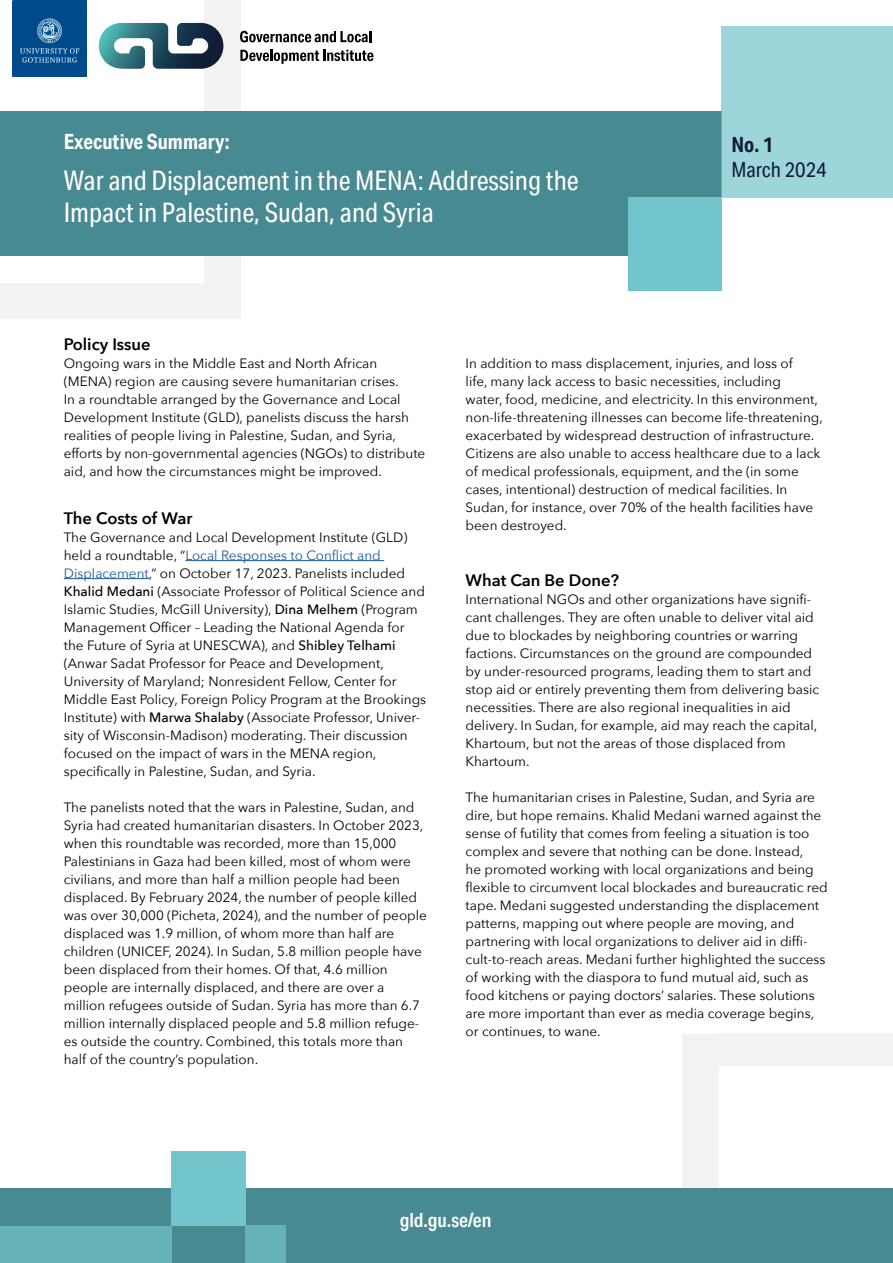
<style>
.page{position:relative;width:893px;height:1263px;background:#fff}
.page>*{position:absolute;margin:0;border:0;box-sizing:border-box;transform-origin:0 0}
.t1{font:27px/32.4px "Aktiv Grotesk Cd";color:#fff}
.t2{font:700 21px "Aktiv Grotesk Cd";color:#fff}
.t3{font:21px "Aktiv Grotesk Cd";color:#151b38}
.t4{font:700 21px "Aktiv Grotesk Cd";color:#151b38}
.t5{font:600 19.5px "Aktiv Grotesk Cd";color:#fff}
.t6{font:600 16.5px "Avenir Next";color:#000}
.t7{font:13.5px/18px "Avenir Next";color:#000}
.s1{color:#1b5899}
.s2{font-weight:500}
</style>
<div class="page">
<div style="left:204px;top:0;width:37px;height:318px;background:#f3f2f1"></div>
<div style="left:0;top:283px;width:204px;height:35px;background:#f3f2f1"></div>
<div style="left:0;top:111px;width:721px;height:144px;background:#488a92"></div>
<div style="left:721px;top:26px;width:172px;height:171px;background:#9cd6da"></div>
<div style="left:628px;top:197px;width:93px;height:94px;background:#72c5cb"></div>
<div style="left:682px;top:1034px;width:37px;height:229px;background:#f3f2f1"></div>
<div style="left:719px;top:1034px;width:174px;height:32px;background:#f3f2f1"></div>
<div style="left:0;top:1188px;width:893px;height:75px;background:#488a92"></div>
<div style="left:0;top:1226px;width:171px;height:37px;background:#65b3b9"></div>
<div style="left:171px;top:1151px;width:75px;height:75px;background:#72c5cb"></div>
<div style="left:246px;top:1226px;width:40px;height:37px;background:#65b3b9"></div>
<svg style="left:99px;top:23px;width:124px;height:46px"></svg>
<svg style="left:240px;top:31px;width:131px;height:11px"></svg>
<svg style="left:240px;top:50px;width:133px;height:14px"></svg>
<img style="left:12px;top:0;width:75px;height:77px">
<hr style="left:185px;top:560px;width:199px;height:1px;background:#1b5899">
<hr style="left:64px;top:578px;width:85px;height:1px;background:#1b5899">
<h2 class="t2" style="left:64px;top:129px;width:167px">Executive Summary:</h2>
<h1 class="t1" style="left:64px;top:164px;width:516px">War and Displacement in the MENA: Addressing the<br>Impact in Palestine, Sudan, and Syria</h1>
<h2 class="t4" style="left:731px;top:131px;width:43px">No. 1</h2>
<h2 class="t3" style="left:731px;top:157px;width:97px">March 2024</h2>
<p class="t6" style="left:64px;top:330px;width:88px">Policy Issue</p>
<p class="t7" style="left:64px;top:354px;width:363px">Ongoing wars in the Middle East and North African (MENA) region are causing severe humanitarian crises.<br>In a roundtable arranged by the Governance and Local Development Institute (GLD), panelists discuss the harsh realities of people living in Palestine, Sudan, and Syria, efforts by non-governmental agencies (NGOs) to distribute aid, and how the circumstances might be improved.</p>
<p class="t6" style="left:64px;top:504px;width:130px">The Costs of War</p>
<p class="t7" style="left:64px;top:527px;width:364px">The Governance and Local Development Institute (GLD) held a roundtable, “<span class="s1">Local Responses to Conflict and Displacement</span>,” on October 17, 2023. Panelists included <span class="s2">Khalid Medani</span> (Associate Professor of Political Science and Islamic Studies, McGill University), <span class="s2">Dina Melhem</span> (Program Management Officer – Leading the National Agenda for the Future of Syria at UNESCWA), and <span class="s2">Shibley Telhami </span>(Anwar Sadat Professor for Peace and Development, University of Maryland; Nonresident Fellow, Center for Middle East Policy, Foreign Policy Program at the Brookings Institute) with <span class="s2">Marwa Shalaby</span> (Associate Professor, Univer&shy;sity of Wisconsin-Madison) moderating. Their discussion focused on the impact of wars in the MENA region, specifically in Palestine, Sudan, and Syria.</p>
<p class="t7" style="left:64px;top:797px;width:365px">The panelists noted that the wars in Palestine, Sudan, and Syria had created humanitarian disasters. In October 2023, when this roundtable was recorded, more than 15,000<br>Palestinians in Gaza had been killed, most of whom were civilians, and more than half a million people had been displaced. By February 2024, the number of people killed was over 30,000 (Picheta, 2024), and the number of people displaced was 1.9 million, of whom more than half are children (UNICEF, 2024). In Sudan, 5.8 million people have been displaced from their homes. Of that, 4.6 million people are internally displaced, and there are over a million refugees outside of Sudan. Syria has more than 6.7 million internally displaced people and 5.8 million refuge&shy;es outside the country. Combined, this totals more than half of the country’s population.</p>
<p class="t7" style="left:466px;top:354px;width:359px">In addition to mass displacement, injuries, and loss of<br>life, many lack access to basic necessities, including<br>water, food, medicine, and electricity. In this environment, non-life-threatening illnesses can become life-threatening, exacerbated by widespread destruction of infrastructure.<br>Citizens are also unable to access healthcare due to a lack of medical professionals, equipment, and the (in some cases, intentional) destruction of medical facilities. In Sudan, for instance, over 70% of the health facilities have been destroyed.</p>
<p class="t6" style="left:466px;top:566px;width:155px">What Can Be Done?</p>
<p class="t7" style="left:466px;top:590px;width:355px">International NGOs and other organizations have signifi&shy;cant challenges. They are often unable to deliver vital aid due to blockades by neighboring countries or warring factions. Circumstances on the ground are compounded by under-resourced programs, leading them to start and stop aid or entirely preventing them from delivering basic necessities. There are also regional inequalities in aid delivery. In Sudan, for example, aid may reach the capital, Khartoum, but not the areas of those displaced from Khartoum.</p>
<p class="t7" style="left:466px;top:788px;width:364px">The humanitarian crises in Palestine, Sudan, and Syria are dire, but hope remains. Khalid Medani warned against the sense of futility that comes from feeling a situation is too complex and severe that nothing can be done. Instead,<br>he promoted working with local organizations and being flexible to circumvent local blockades and bureaucratic red tape. Medani suggested understanding the displacement patterns, mapping out where people are moving, and partnering with local organizations to deliver aid in diffi&shy;cult-to-reach areas. Medani further highlighted the success of working with the diaspora to fund mutual aid, such as food kitchens or paying doctors’ salaries. These solutions are more important than ever as media coverage begins, or continues, to wane.</p>
<h3 class="t5" style="left:400px;top:1209px;width:93px">gld.gu.se/en</h3>
</div>
